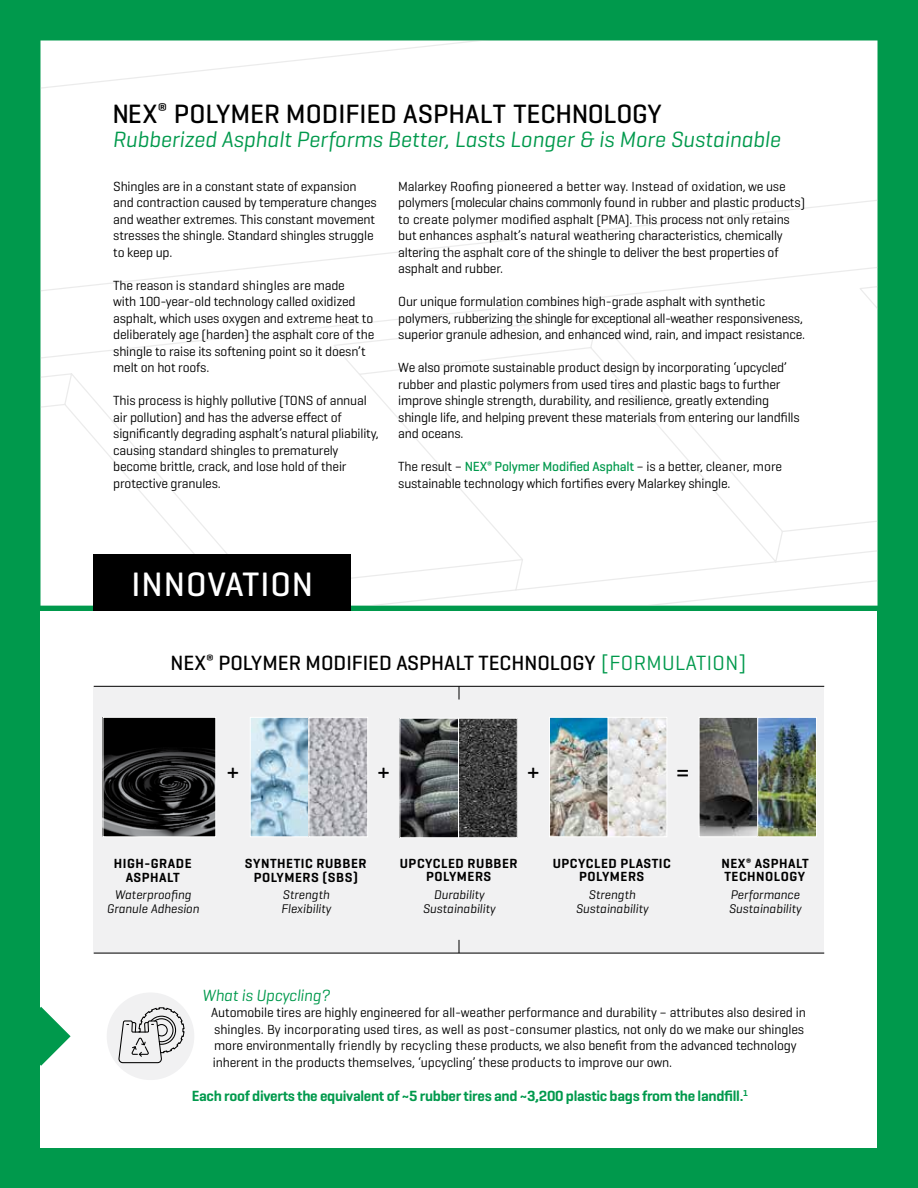
<style>
.page{position:relative;width:918px;height:1188px;background:#00994c}
.page>*{position:absolute;margin:0;border:0;box-sizing:border-box;transform-origin:0 0}
.t1{font:500 34.5px "Geogrotesque";letter-spacing:.03em;color:#fff}
.t2{font:500 27px "Geogrotesque";color:#000}
.t3{font:500 24px "Geogrotesque";color:#000}
.t4{font:italic 22.5px "Geogrotesque";letter-spacing:-.005em;color:#00994c}
.t5{font:500 21px "Geogrotesque";color:#000}
.t6{font:italic 16.5px "Geogrotesque";letter-spacing:-.01em;color:#00994c}
.t7{font:600 15px "Geogrotesque";letter-spacing:-.02em;color:#00994c}
.t8{font:13.5px/16.5px "Geogrotesque";letter-spacing:-.015em;color:#000}
.t9{font:600 13.5px "Geogrotesque";letter-spacing:.04em;color:#000}
.t10{font:italic 12.75px "Geogrotesque";color:#000}
.s1{font-weight:500;color:#00994c}
.s2{font-weight:400;color:#00994c}
</style>
<div class="page">
<div style="left:40px;top:40px;width:838px;height:566px;background:#fff"></div>
<div style="left:94px;top:554px;width:257px;height:59px;background:#000"></div>
<div style="left:40px;top:611px;width:838px;height:537px;background:#fff"></div>
<div style="left:94px;top:686px;width:730px;height:268px;background:#f1f1f2"></div>
<hr style="left:94px;top:686px;width:730px;height:1px;background:#000">
<svg style="left:459px;top:686px;width:1px;height:14px"></svg>
<hr style="left:94px;top:953px;width:730px;height:1px;background:#000">
<svg style="left:459px;top:940px;width:1px;height:13px"></svg>
<img style="left:105px;top:719px;width:109px;height:116px">
<div style="left:103px;top:717px;width:113px;height:120px;border:1px solid #fff"></div>
<img style="left:252px;top:719px;width:114px;height:116px">
<div style="left:250px;top:717px;width:59px;height:120px;border:1px solid #fff"></div>
<img style="left:551px;top:719px;width:114px;height:116px">
<div style="left:549px;top:717px;width:60px;height:120px;border:1px solid #fff"></div>
<img style="left:401px;top:720px;width:115px;height:116px">
<div style="left:399px;top:718px;width:60px;height:120px;border:1px solid #fff"></div>
<div style="left:458px;top:718px;width:60px;height:120px;border:1px solid #fff"></div>
<div style="left:309px;top:717px;width:59px;height:120px;border:1px solid #fff"></div>
<img style="left:701px;top:719px;width:114px;height:116px">
<div style="left:699px;top:717px;width:59px;height:120px;border:1px solid #fff"></div>
<div style="left:757px;top:717px;width:60px;height:120px;border:1px solid #fff"></div>
<div style="left:107px;top:992px;width:87px;height:88px;background:#f1f1f2;border-radius:50%"></div>
<div style="left:608px;top:717px;width:59px;height:120px;border:1px solid #fff"></div>
<svg style="left:118px;top:1007px;width:67px;height:56px"></svg>
<svg style="left:40px;top:1007px;width:31px;height:59px"></svg>
<h2 class="t2" style="left:112px;top:97px;width:551px">NEX<sup>®</sup> POLYMER MODIFIED ASPHALT TECHNOLOGY</h2>
<h3 class="t4" style="left:112px;top:126px;width:670px">Rubberized Asphalt Performs Better, Lasts Longer &amp; is More Sustainable</h3>
<p class="t8" style="left:113px;top:178px;width:265px">Shingles are in a constant state of expansion and contraction caused by temperature changes and weather extremes. This constant movement stresses the shingle. Standard shingles struggle to keep up.</p>
<p class="t8" style="left:113px;top:277px;width:263px">The reason is standard shingles are made<br>with 100-year-old technology called oxidized asphalt, which uses oxygen and extreme heat to deliberately age (harden) the asphalt core of the shingle to raise its softening point so it doesn’t melt on hot roofs.</p>
<p class="t8" style="left:113px;top:392px;width:267px">This process is highly pollutive (TONS of annual air pollution) and has the adverse effect of significantly degrading asphalt’s natural pliability, causing standard shingles to prematurely become brittle, crack, and lose hold of their protective granules.</p>
<p class="t8" style="left:398px;top:178px;width:408px">Malarkey Roofing pioneered a better way. Instead of oxidation, we use polymers (molecular chains commonly found in rubber and plastic products) to create polymer modified asphalt (PMA). This process not only retains but enhances asphalt’s natural weathering characteristics, chemically altering the asphalt core of the shingle to deliver the best properties of asphalt and rubber.</p>
<p class="t8" style="left:398px;top:293px;width:408px">Our unique formulation combines high-grade asphalt with synthetic polymers, rubberizing the shingle for exceptional all-weather responsiveness, superior granule adhesion, and enhanced wind, rain, and impact resistance.</p>
<p class="t8" style="left:398px;top:359px;width:403px">We also promote sustainable product design by incorporating ‘upcycled’ rubber and plastic polymers from used tires and plastic bags to further improve shingle strength, durability, and resilience, greatly extending shingle life, and helping prevent these materials from entering our landfills and oceans.</p>
<p class="t8" style="left:398px;top:458px;width:385px">The result – <span class="s1">NEX</span><sup>®</sup> <span class="s1">Polymer Modified Asphalt</span> – is a better, cleaner, more sustainable technology which fortifies every Malarkey shingle.</p>
<h1 class="t1" style="left:131px;top:563px;width:183px">INNOVATION</h1>
<h3 class="t5" style="left:171px;top:650px;width:577px">NEX<sup>®</sup> POLYMER MODIFIED ASPHALT TECHNOLOGY <span class="s2">[FORMULATION]</span></h3>
<h3 class="t3" style="left:226px;top:758px;width:15px">+</h3>
<h3 class="t3" style="left:377px;top:758px;width:15px">+</h3>
<h3 class="t3" style="left:527px;top:758px;width:15px">+</h3>
<h3 class="t3" style="left:676px;top:758px;width:16px">=</h3>
<p class="t9" style="left:114px;top:855px;width:79px">HIGH-GRADE</p>
<p class="t9" style="left:245px;top:855px;width:123px">SYNTHETIC RUBBER</p>
<p class="t9" style="left:400px;top:855px;width:119px">UPCYCLED RUBBER</p>
<p class="t9" style="left:553px;top:855px;width:120px">UPCYCLED PLASTIC</p>
<p class="t9" style="left:721px;top:855px;width:89px">NEX<sup>®</sup> ASPHALT</p>
<p class="t9" style="left:126px;top:869px;width:55px">ASPHALT</p>
<p class="t9" style="left:254px;top:869px;width:106px">POLYMERS (SBS)</p>
<p class="t9" style="left:426px;top:868px;width:67px">POLYMERS</p>
<p class="t9" style="left:579px;top:868px;width:67px">POLYMERS</p>
<p class="t9" style="left:724px;top:868px;width:82px">TECHNOLOGY</p>
<p class="t10" style="left:115px;top:887px;width:78px">Waterproofing</p>
<p class="t10" style="left:283px;top:887px;width:48px">Strength</p>
<p class="t10" style="left:434px;top:887px;width:52px">Durability</p>
<p class="t10" style="left:589px;top:887px;width:48px">Strength</p>
<p class="t10" style="left:730px;top:887px;width:71px">Performance</p>
<p class="t10" style="left:107px;top:901px;width:94px">Granule Adhesion</p>
<p class="t10" style="left:281px;top:901px;width:52px">Flexibility</p>
<p class="t10" style="left:423px;top:901px;width:74px">Sustainability</p>
<p class="t10" style="left:576px;top:901px;width:74px">Sustainability</p>
<p class="t10" style="left:729px;top:901px;width:74px">Sustainability</p>
<p class="t6" style="left:202px;top:985px;width:130px">What is Upcycling?</p>
<p class="t8" style="left:211px;top:1004px;width:596px">Automobile tires are highly engineered for all-weather performance and durability – attributes also desired in shingles. By incorporating used tires, as well as post-consumer plastics, not only do we make our shingles more environmentally friendly by recycling these products, we also benefit from the advanced technology inherent in the products themselves, ‘upcycling’ these products to improve our own.</p>
<p class="t7" style="left:192px;top:1087px;width:558px">Each roof diverts the equivalent of ~5 rubber tires and ~3,200 plastic bags from the landfill.<sup>1</sup></p>
</div>
